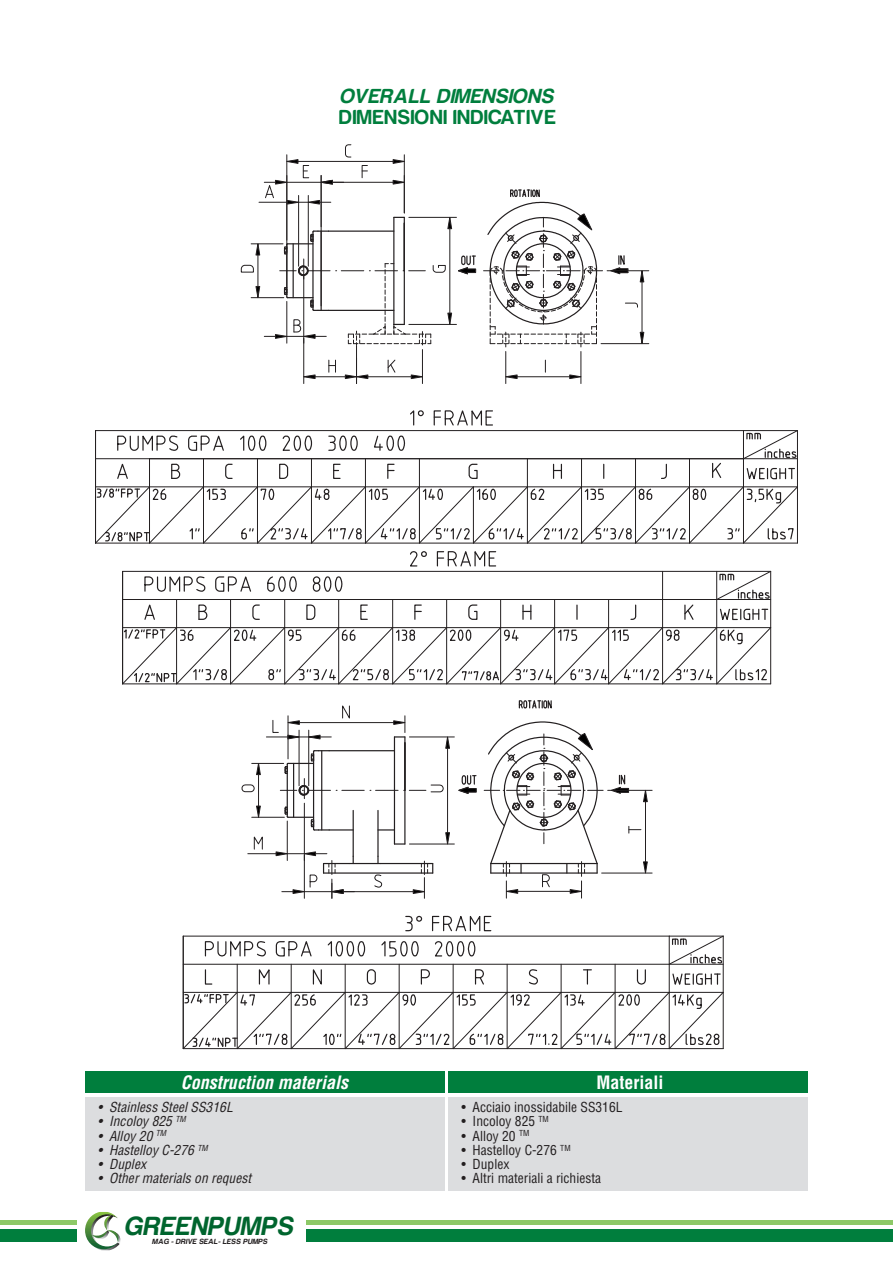
<style>
.page{position:relative;width:893px;height:1263px;background:#fff}
.page>*{position:absolute;margin:0;border:0;box-sizing:border-box;transform-origin:0 0}
.t1{font:italic 700 27.15px "Harabara";color:#00652e}
.t2{font:700 21px "Harabara";letter-spacing:.05em;color:#007e3d}
.t3{font:italic 700 21px "Harabara";letter-spacing:.05em;color:#007e3d}
.t4{font:italic 700 condensed 18px "Helvetica";letter-spacing:.005em;color:#fff}
.t5{font:700 condensed 18px "Helvetica";color:#fff}
.t6{font:condensed 13.5px "Helvetica";color:#231f20}
.t7{font:italic condensed 13.5px "Helvetica";letter-spacing:.005em;color:#231f20}
.t8{font:italic 700 7.8px "Harabara";color:#231f20}
</style>
<div class="page">
<hr style="left:393px;top:217px;width:1px;height:107px;background:#231f20">
<hr style="left:404px;top:217px;width:1px;height:54px;background:#231f20">
<hr style="left:308px;top:195px;width:1px;height:71px;background:#231f20">
<hr style="left:298px;top:195px;width:1px;height:71px;background:#231f20">
<hr style="left:251px;top:244px;width:32px;height:1px;background:#231f20">
<hr style="left:251px;top:297px;width:33px;height:1px;background:#231f20">
<hr style="left:258px;top:255px;width:1px;height:31px;background:#231f20">
<svg style="left:256px;top:244px;width:4px;height:11px"></svg>
<svg style="left:256px;top:286px;width:4px;height:12px"></svg>
<svg style="left:241px;top:265px;width:13px;height:8px"></svg>
<svg style="left:280px;top:229px;width:50px;height:83px"></svg>
<svg style="left:610px;top:255px;width:18px;height:19px"></svg>
<hr style="left:329px;top:230px;width:65px;height:2px;background:#231f20">
<hr style="left:329px;top:310px;width:65px;height:1px;background:#231f20">
<hr style="left:303px;top:275px;width:1px;height:68px;background:#231f20">
<hr style="left:286px;top:301px;width:1px;height:42px;background:#231f20">
<svg style="left:264px;top:319px;width:62px;height:19px"></svg>
<hr style="left:321px;top:175px;width:1px;height:131px;background:#231f20">
<hr style="left:286px;top:175px;width:1px;height:117px;background:#231f20">
<div style="left:303px;top:165px;width:6px;height:13px;border:1px solid #231f20"></div>
<hr style="left:332px;top:182px;width:61px;height:1px;background:#231f20">
<svg style="left:393px;top:180px;width:11px;height:4px"></svg>
<svg style="left:259px;top:180px;width:85px;height:24px"></svg>
<svg style="left:361px;top:165px;width:7px;height:13px"></svg>
<hr style="left:404px;top:155px;width:1px;height:58px;background:#231f20">
<hr style="left:286px;top:155px;width:1px;height:85px;background:#231f20">
<hr style="left:298px;top:161px;width:95px;height:1px;background:#231f20">
<svg style="left:393px;top:159px;width:11px;height:5px"></svg>
<svg style="left:287px;top:159px;width:11px;height:5px"></svg>
<svg style="left:345px;top:144px;width:7px;height:14px"></svg>
<hr style="left:356px;top:345px;width:1px;height:39px;background:#231f20">
<hr style="left:303px;top:338px;width:1px;height:46px;background:#231f20">
<hr style="left:315px;top:376px;width:30px;height:1px;background:#231f20">
<svg style="left:304px;top:375px;width:11px;height:4px"></svg>
<svg style="left:329px;top:360px;width:7px;height:12px"></svg>
<hr style="left:394px;top:737px;width:1px;height:107px;background:#231f20">
<hr style="left:404px;top:743px;width:1px;height:101px;background:#231f20">
<svg style="left:394px;top:843px;width:11px;height:2px"></svg>
<hr style="left:404px;top:737px;width:1px;height:53px;background:#231f20">
<svg style="left:370px;top:790px;width:28px;height:1px"></svg>
<hr style="left:308px;top:730px;width:1px;height:56px;background:#231f20">
<hr style="left:299px;top:730px;width:1px;height:56px;background:#231f20">
<svg style="left:611px;top:774px;width:18px;height:19px"></svg>
<svg style="left:458px;top:775px;width:18px;height:19px"></svg>
<svg style="left:518px;top:700px;width:34px;height:9px"></svg>
<hr style="left:329px;top:750px;width:65px;height:1px;background:#231f20">
<hr style="left:377px;top:810px;width:2px;height:46px;background:#231f20">
<hr style="left:381px;top:863px;width:52px;height:1px;background:#231f20">
<hr style="left:324px;top:872px;width:109px;height:2px;background:#231f20">
<hr style="left:349px;top:863px;width:32px;height:1px;background:#231f20">
<svg style="left:377px;top:856px;width:2px;height:7px"></svg>
<hr style="left:288px;top:716px;width:1px;height:43px;background:#231f20">
<hr style="left:299px;top:722px;width:95px;height:1px;background:#231f20">
<svg style="left:394px;top:716px;width:12px;height:21px"></svg>
<svg style="left:266px;top:720px;width:65px;height:19px"></svg>
<svg style="left:342px;top:705px;width:8px;height:14px"></svg>
<svg style="left:378px;top:829px;width:16px;height:1px"></svg>
<svg style="left:484px;top:189px;width:118px;height:158px"></svg>
<svg style="left:484px;top:721px;width:119px;height:177px"></svg>
<hr style="left:343px;top:891px;width:70px;height:1px;background:#231f20">
<svg style="left:241px;top:749px;width:123px;height:149px"></svg>
<svg style="left:413px;top:861px;width:20px;height:37px"></svg>
<svg style="left:374px;top:874px;width:8px;height:14px"></svg>
<hr style="left:608px;top:790px;width:44px;height:1px;background:#231f20">
<hr style="left:602px;top:873px;width:50px;height:1px;background:#231f20">
<hr style="left:645px;top:802px;width:1px;height:60px;background:#231f20">
<svg style="left:643px;top:790px;width:4px;height:12px"></svg>
<svg style="left:643px;top:862px;width:4px;height:11px"></svg>
<svg style="left:629px;top:826px;width:12px;height:7px"></svg>
<hr style="left:409px;top:737px;width:45px;height:1px;background:#231f20">
<hr style="left:409px;top:844px;width:45px;height:1px;background:#231f20">
<hr style="left:447px;top:748px;width:1px;height:85px;background:#231f20">
<svg style="left:446px;top:737px;width:4px;height:11px"></svg>
<svg style="left:446px;top:832px;width:4px;height:12px"></svg>
<svg style="left:404px;top:784px;width:40px;height:8px"></svg>
<hr style="left:409px;top:217px;width:47px;height:1px;background:#231f20">
<hr style="left:449px;top:229px;width:1px;height:84px;background:#231f20">
<svg style="left:448px;top:217px;width:4px;height:12px"></svg>
<svg style="left:336px;top:255px;width:140px;height:90px"></svg>
<hr style="left:505px;top:351px;width:1px;height:33px;background:#231f20">
<hr style="left:581px;top:351px;width:1px;height:33px;background:#231f20">
<hr style="left:517px;top:376px;width:53px;height:1px;background:#231f20">
<svg style="left:506px;top:375px;width:11px;height:4px"></svg>
<svg style="left:570px;top:375px;width:11px;height:4px"></svg>
<svg style="left:545px;top:360px;width:1px;height:12px"></svg>
<hr style="left:607px;top:270px;width:42px;height:1px;background:#231f20">
<hr style="left:601px;top:343px;width:48px;height:1px;background:#231f20">
<hr style="left:642px;top:282px;width:1px;height:50px;background:#231f20">
<svg style="left:640px;top:271px;width:4px;height:11px"></svg>
<svg style="left:640px;top:332px;width:4px;height:12px"></svg>
<svg style="left:625px;top:302px;width:13px;height:6px"></svg>
<svg style="left:182px;top:915px;width:542px;height:135px"></svg>
<hr style="left:669px;top:936px;width:54px;height:1px;background:#231f20">
<hr style="left:669px;top:964px;width:54px;height:1px;background:#231f20">
<hr style="left:669px;top:992px;width:54px;height:1px;background:#231f20">
<hr style="left:669px;top:1048px;width:54px;height:1px;background:#231f20">
<hr style="left:422px;top:349px;width:1px;height:35px;background:#231f20">
<hr style="left:368px;top:376px;width:43px;height:1px;background:#231f20">
<svg style="left:345px;top:358px;width:23px;height:25px"></svg>
<svg style="left:411px;top:375px;width:11px;height:4px"></svg>
<svg style="left:387px;top:359px;width:9px;height:14px"></svg>
<svg style="left:95px;top:410px;width:703px;height:275px"></svg>
<div style="left:0;top:1220px;width:77px;height:5px;background:#8dc967"></div>
<div style="left:0;top:1229px;width:77px;height:13px;background:#007e3d"></div>
<svg style="left:85px;top:1212px;width:36px;height:38px"></svg>
<div style="left:306px;top:1220px;width:587px;height:5px;background:#8dc967"></div>
<div style="left:306px;top:1229px;width:587px;height:13px;background:#007e3d"></div>
<div style="left:85px;top:1071px;width:359px;height:22px;background:#007e3d"></div>
<div style="left:449px;top:1071px;width:359px;height:22px;background:#007e3d"></div>
<div style="left:85px;top:1097px;width:359px;height:94px;background:#dcdddf"></div>
<div style="left:449px;top:1097px;width:359px;height:94px;background:#dcdddf"></div>
<h2 class="t3" style="left:340px;top:83px;width:215px">OVERALL DIMENSIONS</h2>
<h2 class="t2" style="left:339px;top:104px;width:218px">DIMENSIONI INDICATIVE</h2>
<h3 class="t4" style="left:181px;top:1075px;width:169px">Construction materials</h3>
<h3 class="t5" style="left:596px;top:1075px;width:68px">Materiali</h3>
<p class="t7" style="left:98px;top:1102px;width:136px">• Stainless Steel SS316L</p>
<p class="t7" style="left:98px;top:1116px;width:90px">• Incoloy 825 <sup>TM</sup></p>
<p class="t7" style="left:98px;top:1130px;width:70px">• Alloy 20 <sup>TM</sup></p>
<p class="t7" style="left:98px;top:1145px;width:111px">• Hastelloy C-276 <sup>TM</sup></p>
<p class="t7" style="left:98px;top:1159px;width:50px">• Duplex</p>
<p class="t7" style="left:98px;top:1173px;width:155px">• Other materials on request</p>
<p class="t6" style="left:461px;top:1102px;width:163px">• Acciaio inossidabile SS316L</p>
<p class="t6" style="left:461px;top:1116px;width:89px">• Incoloy 825 <sup>TM</sup></p>
<p class="t6" style="left:461px;top:1130px;width:70px">• Alloy 20 <sup>TM</sup></p>
<p class="t6" style="left:461px;top:1145px;width:111px">• Hastelloy C-276 <sup>TM</sup></p>
<p class="t6" style="left:461px;top:1159px;width:49px">• Duplex</p>
<p class="t6" style="left:461px;top:1173px;width:141px">• Altri materiali a richiesta</p>
<h1 class="t1" style="left:124px;top:1212px;width:175px">GREENPUMPS</h1>
<p class="t8" style="left:152px;top:1237px;width:118px">MAG - DRIVE SEAL- LESS PUMPS</p>
</div>
